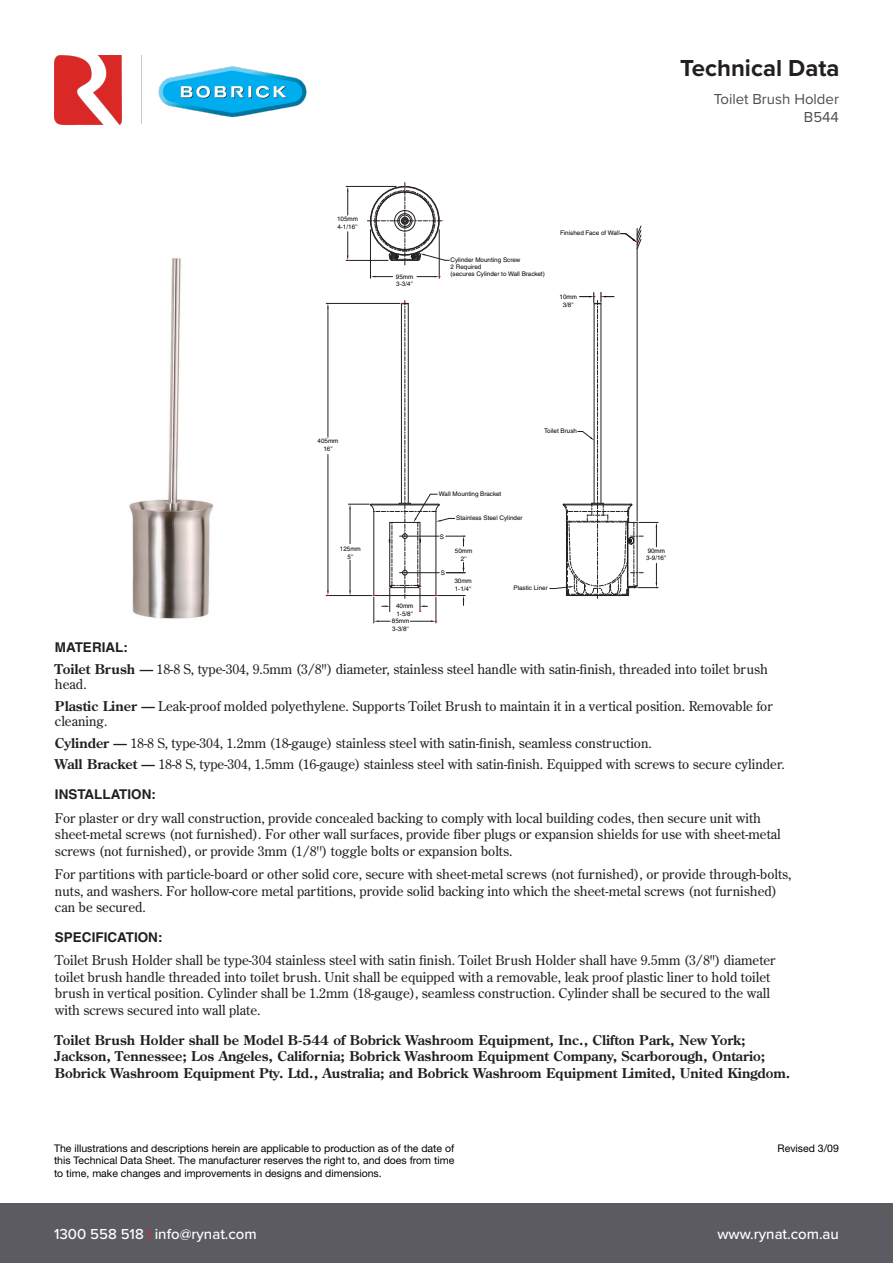
<style>
.page{position:relative;width:893px;height:1263px;background:#fff}
.page>*{position:absolute;margin:0;border:0;box-sizing:border-box;transform-origin:0 0}
.t1{font:700 45px "Helvetica";color:#231f20}
.t2{font:700 24px "Proxima Nova";color:#231f20}
.t3{font:500 15px "Proxima Nova";color:#fff}
.t4{font:15px "Proxima Nova";color:#4d4d4f}
.t5{font:13.5px/16.5px "Century Old Style";color:#231f20}
.t6{font:700 13.5px/16.5px "Century Old Style";color:#231f20}
.t7{font:10.5px/12.6px "Helvetica Neue LT Std";color:#000;text-align:justify}
.t8{font:6.3px/7.6px "Helvetica";color:#000}
.s1{color:#221f1f}
.s2{font-family:"Helvetica";font-weight:700}
.s3{font-weight:700}
.s4{font-weight:700;color:#da2926}
</style>
<div class="page">
<div style="left:0;top:1203px;width:893px;height:60px;background:#5c5b62"></div>
<img style="left:54px;top:55px;width:68px;height:70px">
<img style="left:158px;top:66px;width:149px;height:51px">
<hr style="left:141px;top:55px;width:1px;height:69px;background:#c7c8ca">
<hr style="left:326px;top:303px;width:74px;height:1px;background:#231f20">
<hr style="left:326px;top:595px;width:46px;height:1px;background:#231f20">
<hr style="left:328px;top:308px;width:1px;height:129px;background:#231f20">
<hr style="left:328px;top:454px;width:1px;height:137px;background:#231f20">
<hr style="left:370px;top:230px;width:1px;height:48px;background:#231f20">
<hr style="left:439px;top:230px;width:1px;height:48px;background:#231f20">
<svg style="left:371px;top:276px;width:22px;height:1px"></svg>
<svg style="left:417px;top:276px;width:23px;height:1px"></svg>
<hr style="left:637px;top:228px;width:1px;height:293px;background:#231f20">
<svg style="left:621px;top:226px;width:20px;height:23px"></svg>
<svg style="left:348px;top:300px;width:117px;height:323px"></svg>
<hr style="left:346px;top:186px;width:50px;height:1px;background:#231f20">
<hr style="left:346px;top:260px;width:42px;height:1px;background:#231f20">
<svg style="left:347px;top:186px;width:2px;height:29px"></svg>
<svg style="left:367px;top:183px;width:82px;height:82px"></svg>
<svg style="left:347px;top:232px;width:2px;height:29px"></svg>
<svg style="left:550px;top:292px;width:108px;height:307px"></svg>
<img style="left:129px;top:258px;width:85px;height:361px">
<p class="t8" style="left:337px;top:215px;width:22px">105mm<br>4-1/16<span class="s1">''</span></p>
<p class="t2" style="left:680px;top:50px;width:161px">Technical Data</p>
<p class="t4" style="left:714px;top:88px;width:127px">Toilet Brush Holder</p>
<p class="t4" style="left:804px;top:106px;width:37px">B544</p>
<p class="t1" style="left:649px;top:56px;width:124px">B-544</p>
<p class="t8" style="left:396px;top:273px;width:19px">95mm<br>3-3/4<span class="s1">''</span></p>
<p class="t8" style="left:451px;top:257px;width:96px;line-height:7.1px">Cylinder Mounting Screw<br>2 Required<br>(secures Cylinder to Wall Bracket)</p>
<p class="t8" style="left:560px;top:229px;width:61px">Finished Face of Wall</p>
<p class="t8" style="left:559px;top:293px;width:19px;text-align:center">10mm<br>3/8<span class="s1">''</span></p>
<p class="t8" style="left:318px;top:437px;width:22px;text-align:center">405mm<br>16<span class="s1">''</span></p>
<p class="t8" style="left:340px;top:545px;width:22px;text-align:center">125mm<br>5<span class="s1">''</span></p>
<p class="t8" style="left:396px;top:602px;width:19px">40mm<br>1-5/8<span class="s1">''</span></p>
<p class="t8" style="left:392px;top:617px;width:19px">85mm<br>3-3/8<span class="s1">''</span></p>
<p class="t8" style="left:439px;top:490px;width:64px">Wall Mounting Bracket</p>
<p class="t8" style="left:544px;top:427px;width:34px">Toilet Brush</p>
<p class="t8" style="left:440px;top:532px;width:6px">S</p>
<p class="t8" style="left:441px;top:569px;width:6px">S</p>
<p class="t8" style="left:456px;top:514px;width:68px">Stainless Steel Cylinder</p>
<p class="t8" style="left:455px;top:547px;width:19px;text-align:center">50mm<br>2<span class="s1">''</span></p>
<p class="t8" style="left:454px;top:577px;width:19px">30mm<br>1-1/4<span class="s1">''</span></p>
<p class="t8" style="left:513px;top:584px;width:36px">Plastic Liner</p>
<p class="t8" style="left:646px;top:547px;width:22px">90mm<br>3-9/16<span class="s1">''</span></p>
<p class="t5" style="left:55px;top:636px;width:714px;line-height:21.9px"><span class="s2">MATERIAL:<br></span><span class="s3">Toilet Brush —</span> 18-8 S, type-304, 9.5mm (3/8") diameter, stainless steel handle with satin-finish, threaded into toilet brush</p>
<p class="t5" style="left:55px;top:673px;width:719px;line-height:21.9px">head.<br><span class="s3">Plastic Liner —</span> Leak-proof molded polyethylene. Supports Toilet Brush to maintain it in a vertical position. Removable for</p>
<p class="t5" style="left:55px;top:709px;width:731px;line-height:21.9px">cleaning.<br><span class="s3">Cylinder —</span> 18-8 S, type-304, 1.2mm (18-gauge) stainless steel with satin-finish, seamless construction.<br><span class="s3">Wall Bracket —</span> 18-8 S, type-304, 1.5mm (16-gauge) stainless steel with satin-finish. Equipped with screws to secure cylinder.</p>
<p class="t5" style="left:55px;top:782px;width:707px;line-height:23.4px"><span class="s2">INSTALLATION:<br></span>For plaster or dry wall construction, provide concealed backing to comply with local building codes, then secure unit with</p>
<p class="t5" style="left:55px;top:826px;width:727px">sheet-metal screws (not furnished). For other wall surfaces, provide fiber plugs or expansion shields for use with sheet-metal screws (not furnished), or provide 3mm (1/8'') toggle bolts or expansion bolts.</p>
<p class="t5" style="left:55px;top:865px;width:738px">For partitions with particle-board or other solid core, secure with sheet-metal screws (not furnished), or provide through-bolts, nuts, and washers. For hollow-core metal partitions, provide solid backing into which the sheet-metal screws (not furnished) can be secured.</p>
<p class="t5" style="left:55px;top:925px;width:722px;line-height:23.4px"><span class="s2">SPECIFICATION:<br></span>Toilet Brush Holder shall be type-304 stainless steel with satin finish. Toilet Brush Holder shall have 9.5mm (3/8") diameter</p>
<p class="t5" style="left:55px;top:968px;width:717px;text-align:justify">toilet brush handle threaded into toilet brush. Unit shall be equipped with a removable, leak proof plastic liner to hold toilet brush in vertical position. Cylinder shall be 1.2mm (18-gauge), seamless construction. Cylinder shall be secured to the wall with screws secured into wall plate.</p>
<p class="t6" style="left:55px;top:1031px;width:737px">Toilet Brush Holder shall be Model B-544 of Bobrick Washroom Equipment, Inc., Clifton Park, New York;<br>Jackson, Tennessee; Los Angeles, California; Bobrick Washroom Equipment Company, Scarborough, Ontario;<br>Bobrick Washroom Equipment Pty. Ltd., Australia; and Bobrick Washroom Equipment Limited, United Kingdom.</p>
<p class="t7" style="left:54px;top:1141px;width:402px">The illustrations and descriptions herein are applicable to production as of the date of this Technical Data Sheet. The manufacturer reserves the right to, and does from time to time, make changes and improvements in designs and dimensions.</p>
<p class="t7" style="left:777px;top:1141px;width:63px">Revised 3/09</p>
<p class="t3" style="left:54px;top:1223px;width:204px">1300 558 518 <span class="s4">|</span> info@rynat.com</p>
<p class="t3" style="left:717px;top:1223px;width:123px">www.rynat.com.au</p>
</div>
